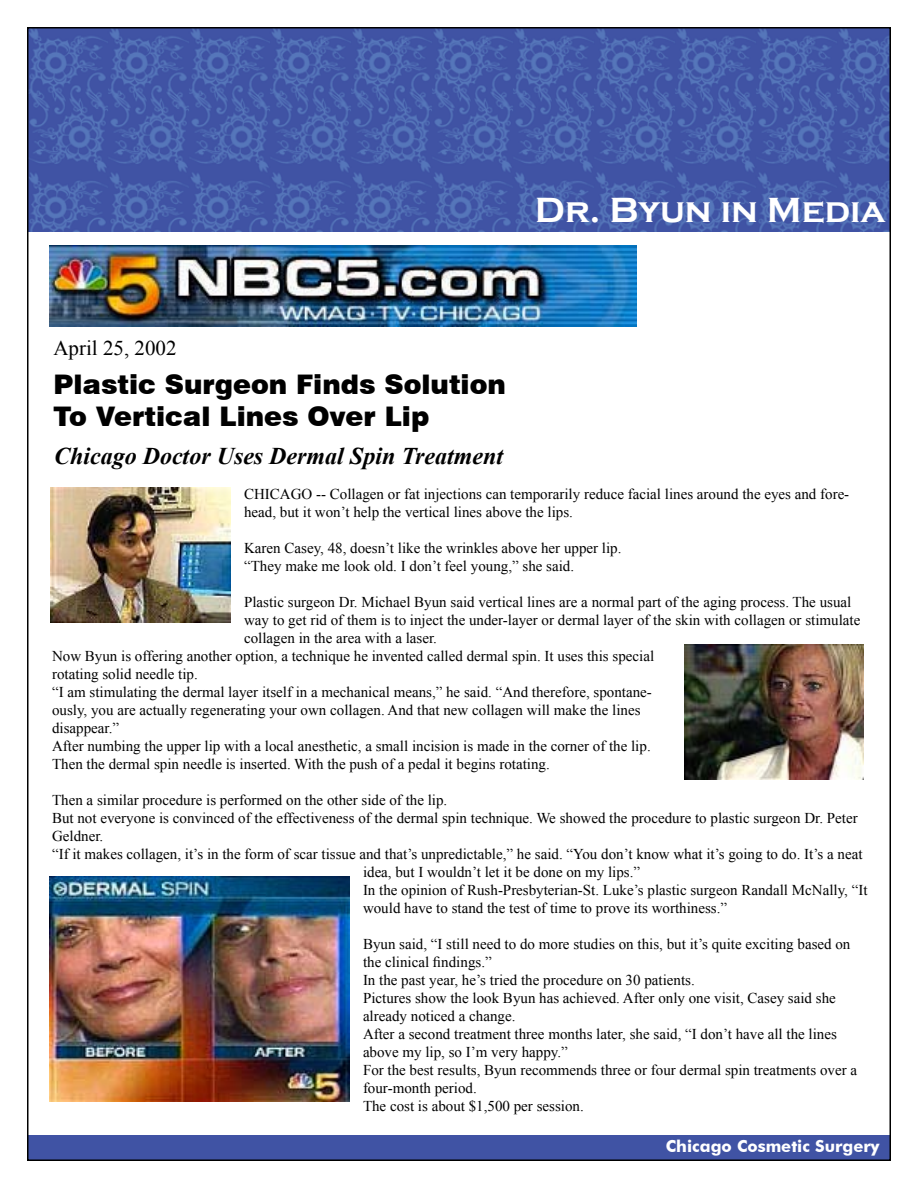
<style>
.page{position:relative;width:918px;height:1188px;background:#fff}
.page>*{position:absolute;margin:0;border:0;box-sizing:border-box;transform-origin:0 0}
.t1{font:700 36px "Copperplate Gothic";color:#fff}
.t2{font:900 27px/32.4px "Swiss 721 BT";color:#000}
.t3{font:italic 700 24px "Times New Roman";color:#000}
.t4{font:21px "Times New Roman";color:#000}
.t5{font:700 16.5px "Futura BT";color:#fff}
.t6{font:15px/18px "Times New Roman";color:#000}
</style>
<div class="page">
<div style="left:27px;top:1135px;width:864px;height:26px;background:#4053a4"></div>
<img style="left:30px;top:30px;width:858px;height:201px">
<img style="left:50px;top:245px;width:587px;height:81px">
<img style="left:51px;top:487px;width:180px;height:135px">
<img style="left:684px;top:645px;width:180px;height:135px">
<img style="left:50px;top:876px;width:300px;height:225px">
<h1 class="t1" style="left:535px;top:190px;width:352px">Dr. Byun in Media</h1>
<h3 class="t4" style="left:53px;top:334px;width:125px">April 25, 2002</h3>
<h2 class="t2" style="left:53px;top:368px;width:454px">Plastic Surgeon Finds Solution<br>To Vertical Lines Over Lip</h2>
<h3 class="t3" style="left:54px;top:439px;width:451px">Chicago Doctor Uses Dermal Spin Treatment</h3>
<p class="t6" style="left:244px;top:484px;width:607px">CHICAGO -- Collagen or fat injections can temporarily reduce facial lines around the eyes and fore&shy;head, but it won’t help the vertical lines above the lips.</p>
<p class="t6" style="left:244px;top:538px;width:379px">Karen Casey, 48, doesn’t like the wrinkles above her upper lip. “They make me look old. I don’t feel young,” she said.</p>
<p class="t6" style="left:244px;top:592px;width:609px">Plastic surgeon Dr. Michael Byun said vertical lines are a normal part of the aging process. The usual</p>
<p class="t6" style="left:244px;top:610px;width:618px">way to get rid of them is to inject the under-layer or dermal layer of the skin with collagen or stimulate</p>
<p class="t6" style="left:244px;top:628px;width:194px">collagen in the area with a laser.</p>
<p class="t6" style="left:52px;top:646px;width:604px">Now Byun is offering another option, a technique he invented called dermal spin. It uses this special</p>
<p class="t6" style="left:52px;top:664px;width:147px">rotating solid needle tip.</p>
<p class="t6" style="left:52px;top:682px;width:601px">“I am stimulating the dermal layer itself in a mechanical means,” he said. “And therefore, spontane-</p>
<p class="t6" style="left:52px;top:700px;width:590px">ously, you are actually regenerating your own collagen. And that new collagen will make the lines</p>
<p class="t6" style="left:52px;top:718px;width:69px">disappear.”</p>
<p class="t6" style="left:52px;top:736px;width:600px">After numbing the upper lip with a local anesthetic, a small incision is made in the corner of the lip.</p>
<p class="t6" style="left:52px;top:754px;width:499px">Then the dermal spin needle is inserted. With the push of a pedal it begins rotating.</p>
<p class="t6" style="left:52px;top:790px;width:397px">Then a similar procedure is performed on the other side of the lip.</p>
<p class="t6" style="left:52px;top:808px;width:807px">But not everyone is convinced of the effectiveness of the dermal spin technique. We showed the procedure to plastic surgeon Dr. Peter</p>
<p class="t6" style="left:52px;top:826px;width:53px">Geldner.</p>
<p class="t6" style="left:52px;top:844px;width:812px">“If it makes collagen, it’s in the form of scar tissue and that’s unpredictable,” he said. “You don’t know what it’s going to do. It’s a neat</p>
<p class="t6" style="left:363px;top:862px;width:279px">idea, but I wouldn’t let it be done on my lips.”</p>
<p class="t6" style="left:363px;top:880px;width:506px">In the opinion of Rush-Presbyterian-St. Luke’s plastic surgeon Randall McNally, “It</p>
<p class="t6" style="left:363px;top:898px;width:366px">would have to stand the test of time to prove its worthiness.”</p>
<p class="t6" style="left:363px;top:934px;width:496px">Byun said, “I still need to do more studies on this, but it’s quite exciting based on the clinical findings.”<br>In the past year, he’s tried the procedure on 30 patients.<br>Pictures show the look Byun has achieved. After only one visit, Casey said she already noticed a change.<br>After a second treatment three months later, she said, “I don’t have all the lines above my lip, so I’m very happy.”<br>For the best results, Byun recommends three or four dermal spin treatments over a four-month period.<br>The cost is about $1,500 per session.</p>
<p class="t5" style="left:666px;top:1136px;width:215px">Chicago Cosmetic Surgery</p>
</div>
